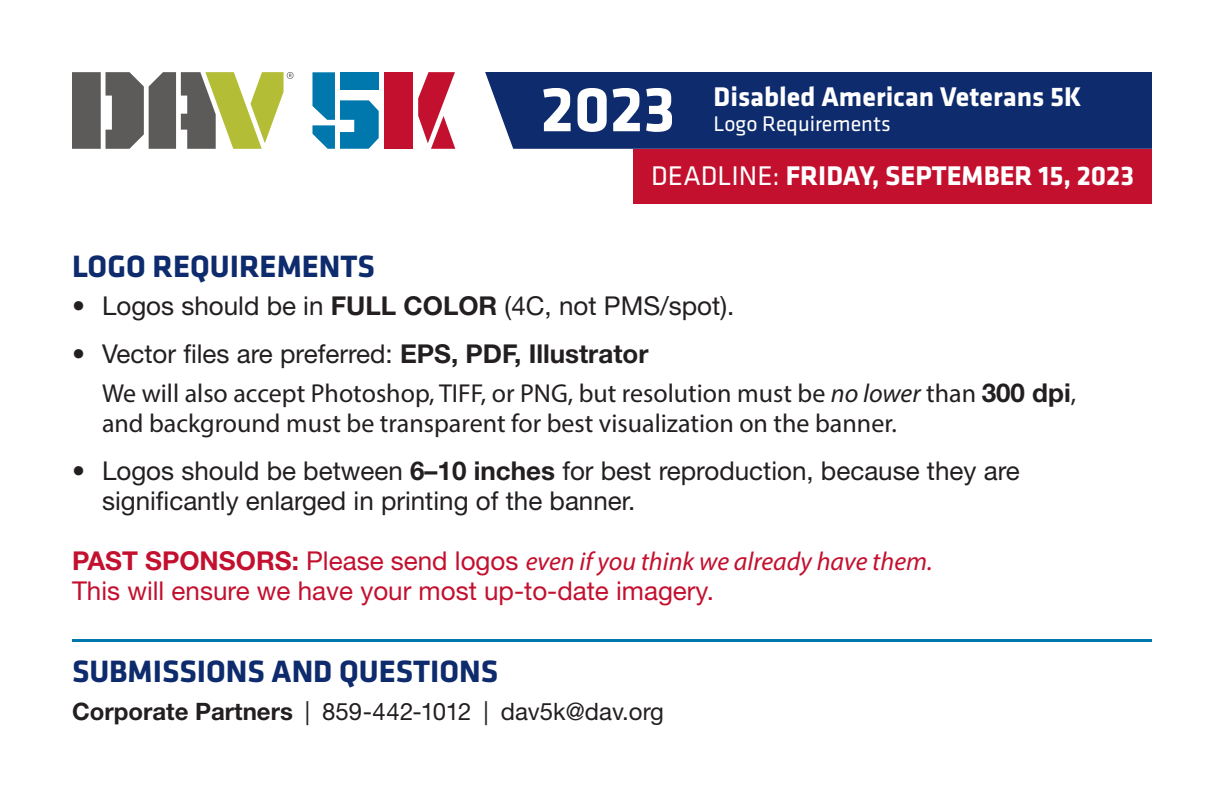
<style>
.page{position:relative;width:1224px;height:792px;background:#fff}
.page>*{position:absolute;margin:0;border:0;box-sizing:border-box;transform-origin:0 0}
.t1{font:700 66px "Klavika";color:#fff}
.A_Hd_w_rule{font:700 32px "Klavika";color:#0d2b6d}
.A_Hd{font:700 32px "Klavika";color:#0d2b6d}
.t2{font:700 28px "Klavika";color:#fff}
.t3{font:26px/30px "Helvetica Neue LT Std";color:#231f20}
.Bullet_list_2nd_line{font:26px/30px "Myriad Pro";color:#231f20}
.Disclaimer{font:26px/30px "Helvetica Neue LT Std";color:#c3102f}
.Text{font:24px "Helvetica Neue LT Std";color:#231f20}
.t4{font:22px "Klavika";color:#fff}
.s1{font-weight:400}
.s2{font-weight:700}
.s3{font-style:italic}
.s4{font-family:"Helvetica Neue LT Std";font-weight:700}
.s5{font-family:"Myriad Pro";font-style:italic}
</style>
<div class="page">
<div style="left:485px;top:72px;width:667px;height:77px;background:#0d2b6d"></div>
<div style="left:384px;top:72px;width:29px;height:77px;background:#c3102f"></div>
<svg style="left:418px;top:72px;width:37px;height:77px"></svg>
<svg style="left:72px;top:72px;width:222px;height:77px"></svg>
<svg style="left:312px;top:72px;width:67px;height:77px"></svg>
<div style="left:633px;top:149px;width:519px;height:54px;background:#c3102f"></div>
<hr style="left:72px;top:639px;width:1080px;height:3px;background:#0078ae">
<p class="t2" style="left:714px;top:77px;width:369px">Disabled American Veterans 5K</p>
<p class="t1" style="left:541px;top:62px;width:136px">2023</p>
<p class="t4" style="left:714px;top:109px;width:179px">Logo Requirements</p>
<p class="t2" style="left:651px;top:156px;width:484px"><span class="s1">DEADLINE:</span> FRIDAY, SEPTEMBER 15, 2023</p>
<p class="A_Hd" style="left:72px;top:243px;width:305px">LOGO REQUIREMENTS</p>
<p class="t3" style="left:72px;top:290px;width:664px">• Logos should be in <span class="s2">FULL COLOR</span> (4C, not PMS/spot).</p>
<p class="t3" style="left:72px;top:338px;width:578px">• Vector files are preferred: <span class="s2">EPS, PDF, Illustrator</span></p>
<p class="Bullet_list_2nd_line" style="left:102px;top:378px;width:976px">We will also accept Photoshop, TIFF, or PNG, but resolution must be <span class="s3">no lower</span> than <span class="s4">300 dpi</span>, and background must be transparent for best visualization on the banner.</p>
<p class="t3" style="left:102px;top:455px;width:919px;text-indent:-30px">• Logos should be between <span class="s2">6–10 inches</span> for best reproduction, because they are significantly enlarged in printing of the banner.</p>
<p class="Disclaimer" style="left:72px;top:545px;width:862px"><span class="s2">PAST SPONSORS:</span> Please send logos <span class="s5">even if you think we already have them.<br></span>This will ensure we have your most up-to-date imagery.</p>
<p class="A_Hd_w_rule" style="left:72px;top:648px;width:428px">SUBMISSIONS AND QUESTIONS</p>
<p class="Text" style="left:72px;top:697px;width:593px"><span class="s2">Corporate Partners</span> | 859-442-1012 | dav5k@dav.org</p>
</div>
